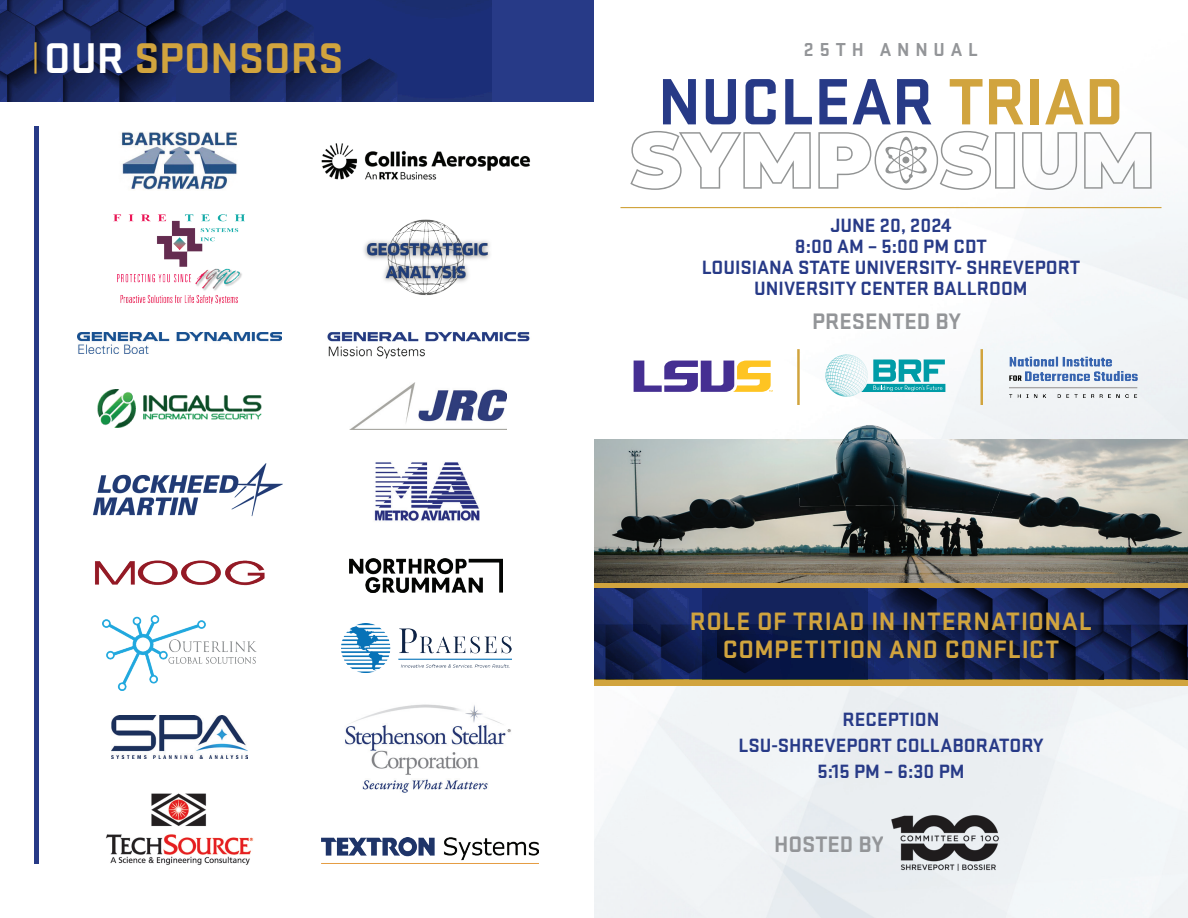
<style>
.page{position:relative;width:1188px;height:918px;background:#fff}
.page>*{position:absolute;margin:0;border:0;box-sizing:border-box;transform-origin:0 0}
.t1{font:700 68.1px "Stratum 1";color:#273a87}
.t2{font:700 44.7px "Stratum 1";color:#d1a43e}
.t3{font:700 26.25px/27.6px "Stratum 1";letter-spacing:.035em;color:#d1a43e;text-align:center}
.t4{font:700 23.25px "Stratum 1";color:#939598}
.t5{font:700 19.95px/21px "Stratum 1";color:#273a87;text-align:center}
.t6{font:700 19.5px "Stratum 1";letter-spacing:.3em;color:#939598}
.s1{color:#fff}
.s2{color:#d1a43e}
</style>
<div class="page">
<img style="left:121px;top:132px;width:116px;height:58px">
<img style="left:594px;top:199px;width:594px;height:719px">
<div style="left:0;top:0;width:594px;height:101px;background:#273a87"></div>
<img style="left:0;top:0;width:491px;height:101px">
<div style="left:34px;top:126px;width:5px;height:738px;background:#273a87"></div>
<hr style="left:34px;top:42px;width:3px;height:32px;background:#d1a43e">
<svg style="left:634px;top:361px;width:139px;height:31px"></svg>
<svg style="left:861px;top:360px;width:84px;height:32px"></svg>
<svg style="left:826px;top:355px;width:21px;height:40px"></svg>
<hr style="left:797px;top:349px;width:3px;height:56px;background:#d1a43e">
<hr style="left:981px;top:349px;width:2px;height:56px;background:#d1a43e">
<img style="left:1001px;top:354px;width:147px;height:51px">
<img style="left:883px;top:810px;width:120px;height:72px">
<svg style="left:630px;top:131px;width:522px;height:59px"></svg>
<hr style="left:620px;top:207px;width:542px;height:1px;background:#d1a43e">
<svg style="left:594px;top:582px;width:594px;height:6px;background:#c29b44"></svg>
<svg style="left:594px;top:679px;width:594px;height:7px;background:#c29a3a"></svg>
<img style="left:594px;top:588px;width:109px;height:37px">
<img style="left:703px;top:588px;width:485px;height:91px">
<img style="left:594px;top:625px;width:273px;height:54px">
<img style="left:594px;top:419px;width:594px;height:163px">
<img style="left:321px;top:143px;width:210px;height:37px">
<img style="left:114px;top:215px;width:131px;height:88px">
<img style="left:350px;top:383px;width:157px;height:46px">
<img style="left:374px;top:462px;width:106px;height:59px">
<img style="left:95px;top:560px;width:170px;height:26px">
<img style="left:350px;top:559px;width:153px;height:33px">
<img style="left:102px;top:615px;width:155px;height:76px">
<img style="left:341px;top:623px;width:171px;height:49px">
<img style="left:111px;top:716px;width:137px;height:43px">
<img style="left:345px;top:704px;width:166px;height:89px">
<img style="left:106px;top:793px;width:148px;height:72px">
<img style="left:322px;top:837px;width:216px;height:24px">
<img style="left:364px;top:219px;width:126px;height:76px">
<img style="left:93px;top:463px;width:190px;height:53px">
<img style="left:77px;top:332px;width:205px;height:22px">
<img style="left:327px;top:332px;width:203px;height:27px">
<img style="left:97px;top:389px;width:164px;height:39px">
<h2 class="t2" style="left:44px;top:27px;width:301px"><span class="s1">OUR</span> SPONSORS</h2>
<p class="t6" style="left:804px;top:36px;width:176px">25TH ANNUAL</p>
<h1 class="t1" style="left:658px;top:55px;width:468px">NUCLEAR <span class="s2">TRIAD</span></h1>
<p class="t5" style="left:702px;top:213px;width:380px">JUNE 20, 2024<br>8:00 AM – 5:00 PM CDT<br>LOUISIANA STATE UNIVERSITY- SHREVEPORT<br>UNIVERSITY CENTER BALLROOM</p>
<p class="t4" style="left:812px;top:305px;width:150px">PRESENTED BY</p>
<h3 class="t3" style="left:690px;top:606px;width:404px">ROLE OF TRIAD IN INTERNATIONAL<br>COMPETITION AND CONFLICT</h3>
<p class="t5" style="left:738px;top:705px;width:307px;line-height:26.4px">RECEPTION<br>LSU-SHREVEPORT COLLABORATORY<br>5:15 PM – 6:30 PM</p>
<p class="t4" style="left:774px;top:828px;width:111px">HOSTED BY</p>
</div>
